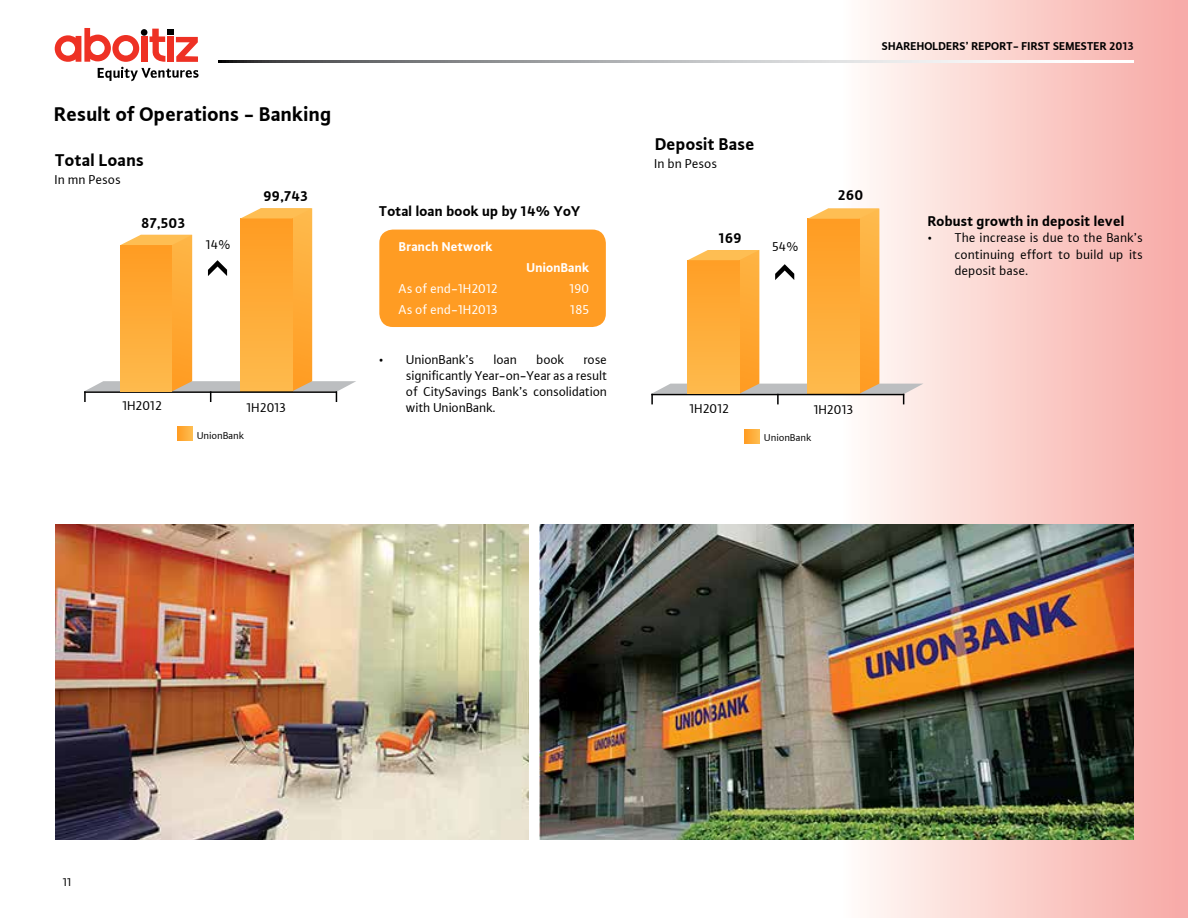
<style>
.page{position:relative;width:1188px;height:918px;background:#fff}
.page>*{position:absolute;margin:0;border:0;box-sizing:border-box;transform-origin:0 0}
.t1{font:21px "Aboitiz Sans Bold LF Regular";color:#000}
.t2{font:18px "Aboitiz Sans Bold LF Regular";color:#000}
.t3{font:15px "Aboitiz Sans Bold LF Regular";color:#000}
.t4{font:13.5px/16.2px "Aboitiz Sans Normal LF Regular";color:#000;text-align:justify}
.t5{font:13.5px "Aboitiz Sans Normal LF Regular";color:#fff}
.t6{font:13.5px "Aboitiz Sans Bold LF Regular";color:#fff}
.t7{font:12px "Aboitiz Sans Bold LF Regular";color:#000}
.t8{font:12px "Aboitiz Sans Normal LF Regular";color:#000}
.t9{font:10.5px "Aboitiz Sans Normal LF Regular";color:#000}
</style>
<div class="page">
<div style="left:803px;top:0;width:385px;height:918px;background:linear-gradient(to right,#fff,#f7a9a4)"></div>
<svg style="left:218px;top:60px;width:916px;height:2px"></svg>
<svg style="left:55px;top:28px;width:144px;height:53px"></svg>
<svg style="left:84px;top:208px;width:272px;height:194px"></svg>
<svg style="left:651px;top:209px;width:273px;height:195px"></svg>
<svg style="left:177px;top:427px;width:15px;height:14px"></svg>
<svg style="left:744px;top:429px;width:16px;height:14px"></svg>
<img style="left:55px;top:524px;width:474px;height:315px">
<img style="left:540px;top:524px;width:594px;height:315px">
<div style="left:379px;top:230px;width:227px;height:97px;background:#ff9c23;border-radius:14px"></div>
<p class="t7" style="left:882px;top:38px;width:254px">Shareholders’ Report- first semester 2013</p>
<h1 class="t1" style="left:54px;top:101px;width:279px">Result of Operations - Banking</h1>
<h2 class="t2" style="left:655px;top:132px;width:101px">Deposit Base</h2>
<h2 class="t2" style="left:55px;top:149px;width:90px">Total Loans</h2>
<p class="t4" style="left:655px;top:156px;width:64px">In bn Pesos</p>
<p class="t4" style="left:55px;top:172px;width:68px">In mn Pesos</p>
<p class="t3" style="left:141px;top:213px;width:46px">87,503</p>
<p class="t3" style="left:263px;top:186px;width:46px">99,743</p>
<p class="t3" style="left:838px;top:185px;width:27px">260</p>
<p class="t6" style="left:399px;top:238px;width:95px">Branch Network</p>
<p class="t6" style="left:527px;top:259px;width:64px">UnionBank</p>
<p class="t5" style="left:399px;top:281px;width:100px">As of end-1H2012</p>
<p class="t5" style="left:569px;top:281px;width:22px">190</p>
<p class="t5" style="left:399px;top:302px;width:100px">As of end-1H2013</p>
<p class="t5" style="left:570px;top:302px;width:21px">185</p>
<p class="t3" style="left:379px;top:201px;width:203px">Total loan book up by 14% YoY</p>
<p class="t3" style="left:719px;top:228px;width:25px">169</p>
<p class="t4" style="left:206px;top:236px;width:27px">14%</p>
<p class="t4" style="left:772px;top:238px;width:28px">54%</p>
<p class="t4" style="left:379px;top:351px;width:97px">• UnionBank’s</p>
<p class="t4" style="left:494px;top:351px;width:25px">loan</p>
<p class="t4" style="left:537px;top:351px;width:29px">book</p>
<p class="t4" style="left:406px;top:351px;width:202px;text-indent:178px">rose significantly Year-on-Year as a result of CitySavings Bank’s consolidation with UnionBank.</p>
<p class="t4" style="left:122px;top:398px;width:41px">1H2012</p>
<p class="t4" style="left:247px;top:399px;width:41px">1H2013</p>
<p class="t4" style="left:690px;top:400px;width:41px">1H2012</p>
<p class="t4" style="left:814px;top:402px;width:41px">1H2013</p>
<p class="t9" style="left:197px;top:429px;width:49px">UnionBank</p>
<p class="t9" style="left:764px;top:432px;width:49px">UnionBank</p>
<p class="t3" style="left:928px;top:212px;width:198px">Robust growth in deposit level</p>
<p class="t4" style="left:955px;top:230px;width:190px;text-indent:-27px">• The increase is due to the Bank’s continuing effort to build up its deposit base.</p>
<p class="t8" style="left:63px;top:875px;width:10px">11</p>
</div>
